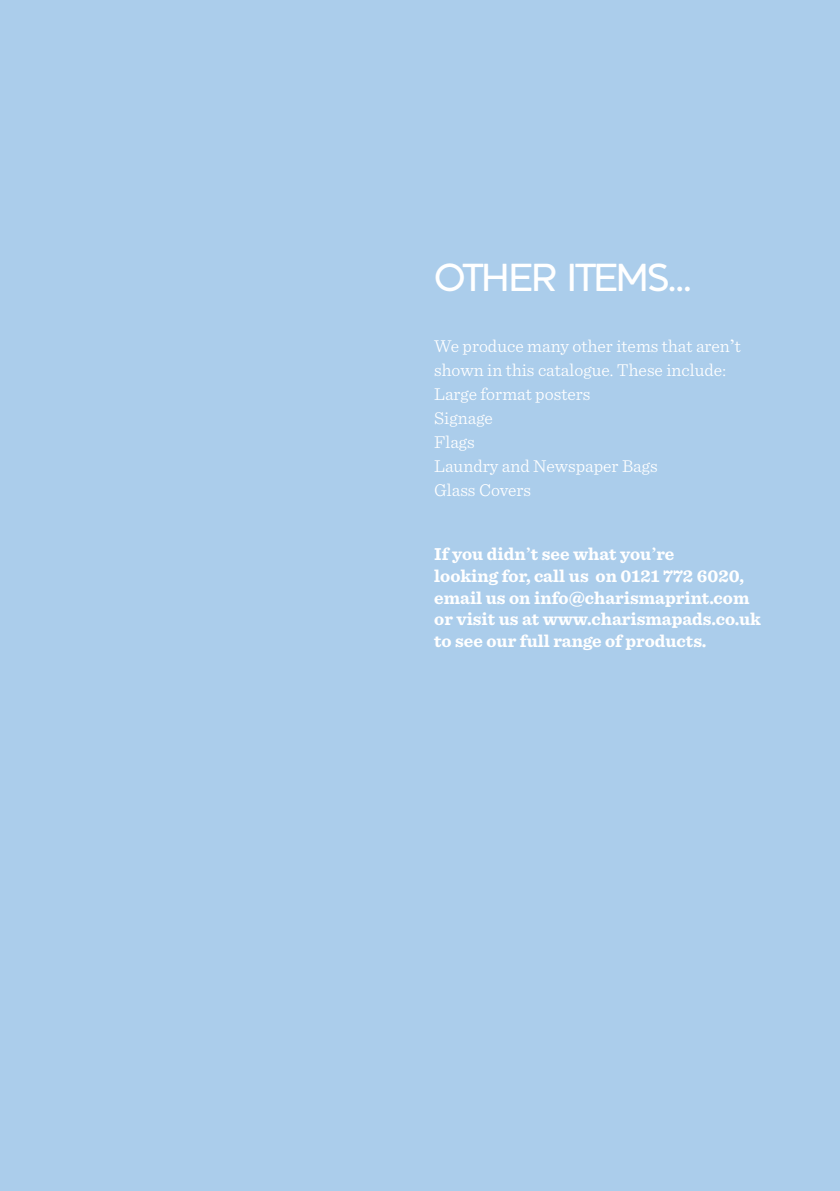
<style>
.page{position:relative;width:840px;height:1191px;background:#fff}
.page>*{position:absolute;margin:0;border:0;box-sizing:border-box;transform-origin:0 0}
.t1{font:500 40px "Houschka";letter-spacing:-.03em;color:#fff}
.t2{font:700 18px/21.8px "Sentinel";color:#fff}
.t3{font:300 18px/24px "Sentinel";color:#fff}
.s1{font-family:"Sabon";font-weight:400}
.s2{font-family:"Sabon"}
</style>
<div class="page">
<div style="left:0;top:0;width:839px;height:1191px;background:#abcdeb"></div>
<h1 class="t1" style="left:434px;top:254px;width:259px">OTHER ITEMS...</h1>
<p class="t3" style="left:434px;top:335px;width:308px">We produce many other items that aren<span class="s1">’</span>t shown in this catalogue. These include:<br>Large format posters<br>Signage<br>Flags<br>Laundry and Newspaper Bags<br>Glass Covers</p>
<p class="t2" style="left:434px;top:544px;width:328px">If you didn<span class="s2">’</span>t see what you<span class="s2">’</span>re<br>looking for, call us on 0121 772 6020, email us on info@charismaprint.com or visit us at www.charismapads.co.uk to see our full range of products.</p>
</div>
